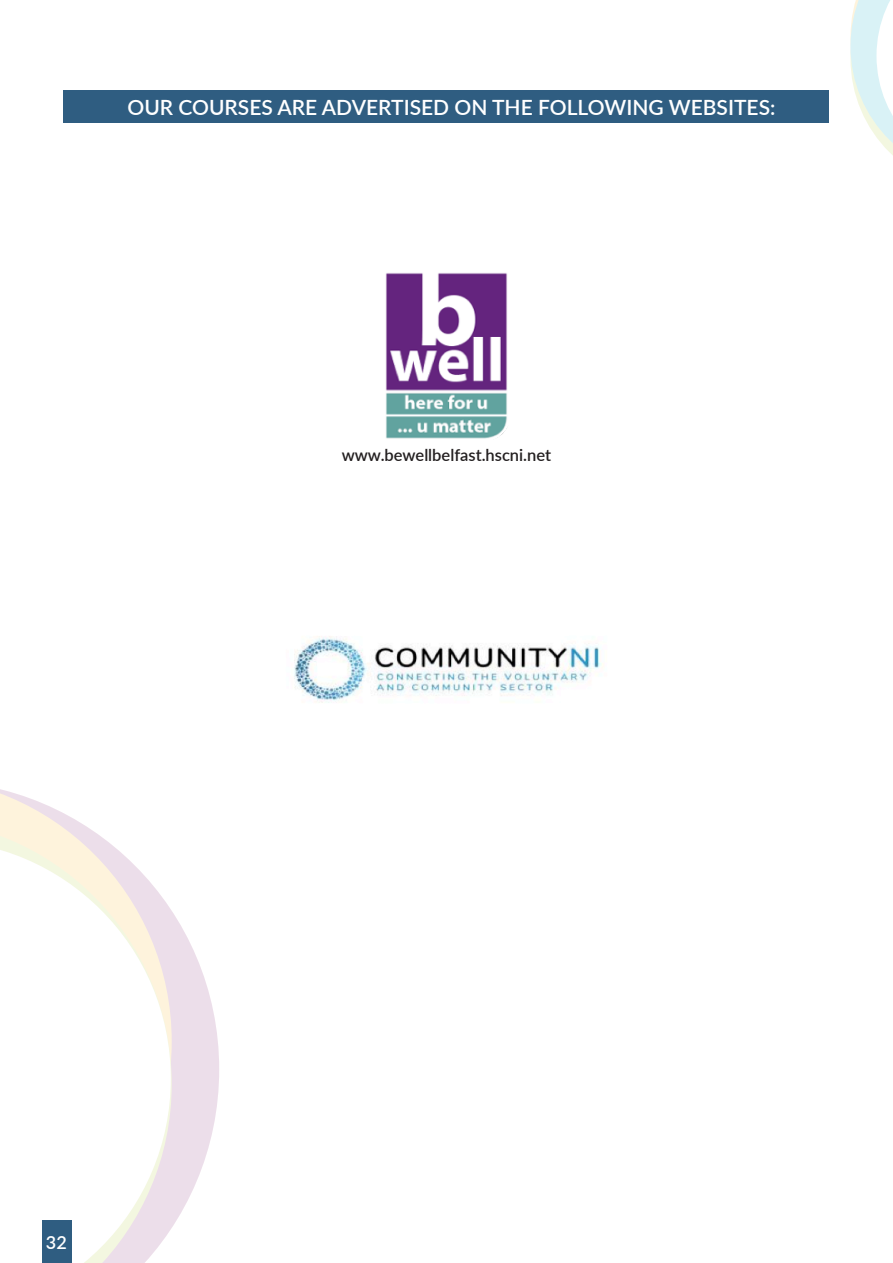
<style>
.page{position:relative;width:893px;height:1263px;background:#fff}
.page>*{position:absolute;margin:0;border:0;box-sizing:border-box;transform-origin:0 0}
.t1{font:600 21px "Lato";color:#fff}
.t2{font:600 18px "Lato";color:#fff}
.t3{font:600 16.5px "Lato";color:#231f20}
</style>
<div class="page">
<svg style="left:172px;top:912px;width:47px;height:315px;fill:#ecdeea"></svg>
<svg style="left:0;top:789px;width:74px;height:30px"></svg>
<svg style="left:0;top:819px;width:172px;height:410px"></svg>
<svg style="left:0;top:822px;width:135px;height:18px"></svg>
<svg style="left:0;top:840px;width:171px;height:423px"></svg>
<svg style="left:850px;top:0;width:43px;height:155px"></svg>
<img style="left:385px;top:273px;width:123px;height:166px">
<img style="left:294px;top:636px;width:309px;height:67px">
<div style="left:42px;top:1221px;width:30px;height:42px;background:#2f5d81"></div>
<div style="left:64px;top:90px;width:765px;height:33px;background:#2f5d81"></div>
<p class="t1" style="left:128px;top:92px;width:649px">OUR COURSES ARE ADVERTISED ON THE FOLLOWING WEBSITES:</p>
<p class="t3" style="left:342px;top:443px;width:211px">www.bewellbelfast.hscni.net</p>
<p class="t2" style="left:46px;top:1229px;width:22px">32</p>
<p class="t2" style="left:52px;top:1229px;width:12px">2</p>
</div>
